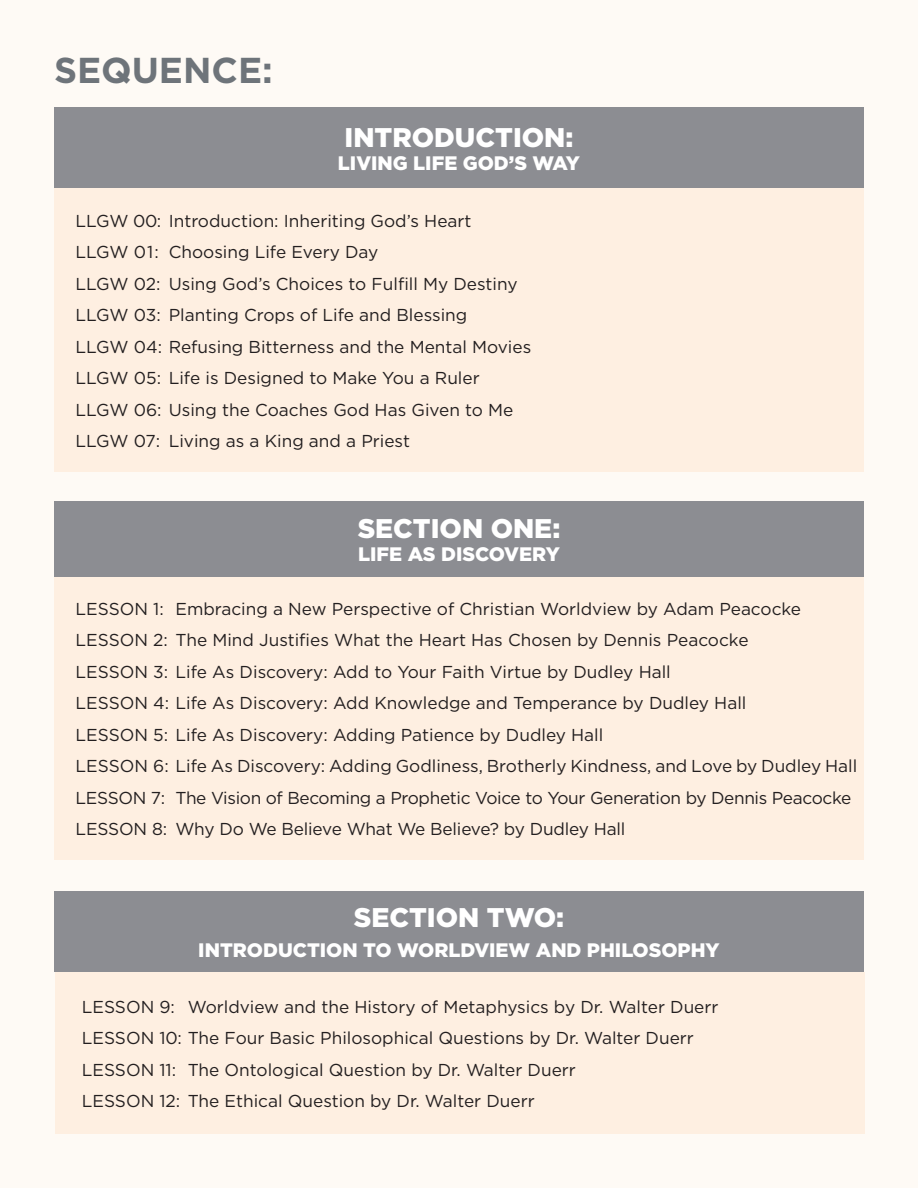
<style>
.page{position:relative;width:918px;height:1188px;background:#fefaf5}
.page>*{position:absolute;margin:0;border:0;box-sizing:border-box;transform-origin:0 0}
.t1{font:700 36px "Gotham";color:#6e747a}
.t2{font:900 27px "Gotham";color:#fff}
.t3{font:900 19.5px "Gotham";color:#fff}
.t4{font:17.25px/31.5px "Gotham";color:#231f20}
</style>
<div class="page">
<div style="left:54px;top:188px;width:810px;height:284px;background:#feefe1"></div>
<div style="left:54px;top:107px;width:810px;height:81px;background:#8c8d92"></div>
<div style="left:54px;top:576px;width:810px;height:284px;background:#feefe1"></div>
<div style="left:54px;top:501px;width:810px;height:75px;background:#8c8d92"></div>
<div style="left:55px;top:972px;width:810px;height:162px;background:#feefe1"></div>
<div style="left:54px;top:891px;width:810px;height:81px;background:#8c8d92"></div>
<h1 class="t1" style="left:54px;top:46px;width:220px">SEQUENCE:</h1>
<h2 class="t2" style="left:345px;top:119px;width:230px">INTRODUCTION:</h2>
<p class="t3" style="left:338px;top:150px;width:244px">LIVING LIFE GOD’S WAY</p>
<p class="t4" style="left:76px;top:205px;width:457px">LLGW 00: Introduction: Inheriting God’s Heart<br>LLGW 01: Choosing Life Every Day<br>LLGW 02: Using God’s Choices to Fulfill My Destiny LLGW 03: Planting Crops of Life and Blessing<br>LLGW 04: Refusing Bitterness and the Mental Movies LLGW 05: Life is Designed to Make You a Ruler LLGW 06: Using the Coaches God Has Given to Me LLGW 07: Living as a King and a Priest</p>
<h2 class="t2" style="left:358px;top:510px;width:204px">SECTION ONE:</h2>
<p class="t3" style="left:358px;top:541px;width:203px">LIFE AS DISCOVERY</p>
<p class="t4" style="left:76px;top:593px;width:783px">LESSON 1: Embracing a New Perspective of Christian Worldview by Adam Peacocke LESSON 2: The Mind Justifies What the Heart Has Chosen by Dennis Peacocke<br>LESSON 3: Life As Discovery: Add to Your Faith Virtue by Dudley Hall<br>LESSON 4: Life As Discovery: Add Knowledge and Temperance by Dudley Hall<br>LESSON 5: Life As Discovery: Adding Patience by Dudley Hall<br>LESSON 6: Life As Discovery: Adding Godliness, Brotherly Kindness, and Love by Dudley Hall LESSON 7: The Vision of Becoming a Prophetic Voice to Your Generation by Dennis Peacocke LESSON 8: Why Do We Believe What We Believe? by Dudley Hall</p>
<h2 class="t2" style="left:354px;top:899px;width:212px">SECTION TWO:</h2>
<p class="t3" style="left:198px;top:937px;width:523px">INTRODUCTION TO WORLDVIEW AND PHILOSOPHY</p>
<p class="t4" style="left:82px;top:990px;width:638px">LESSON 9: Worldview and the History of Metaphysics by Dr. Walter Duerr LESSON 10: The Four Basic Philosophical Questions by Dr. Walter Duerr LESSON 11: The Ontological Question by Dr. Walter Duerr<br>LESSON 12: The Ethical Question by Dr. Walter Duerr</p>
</div>
